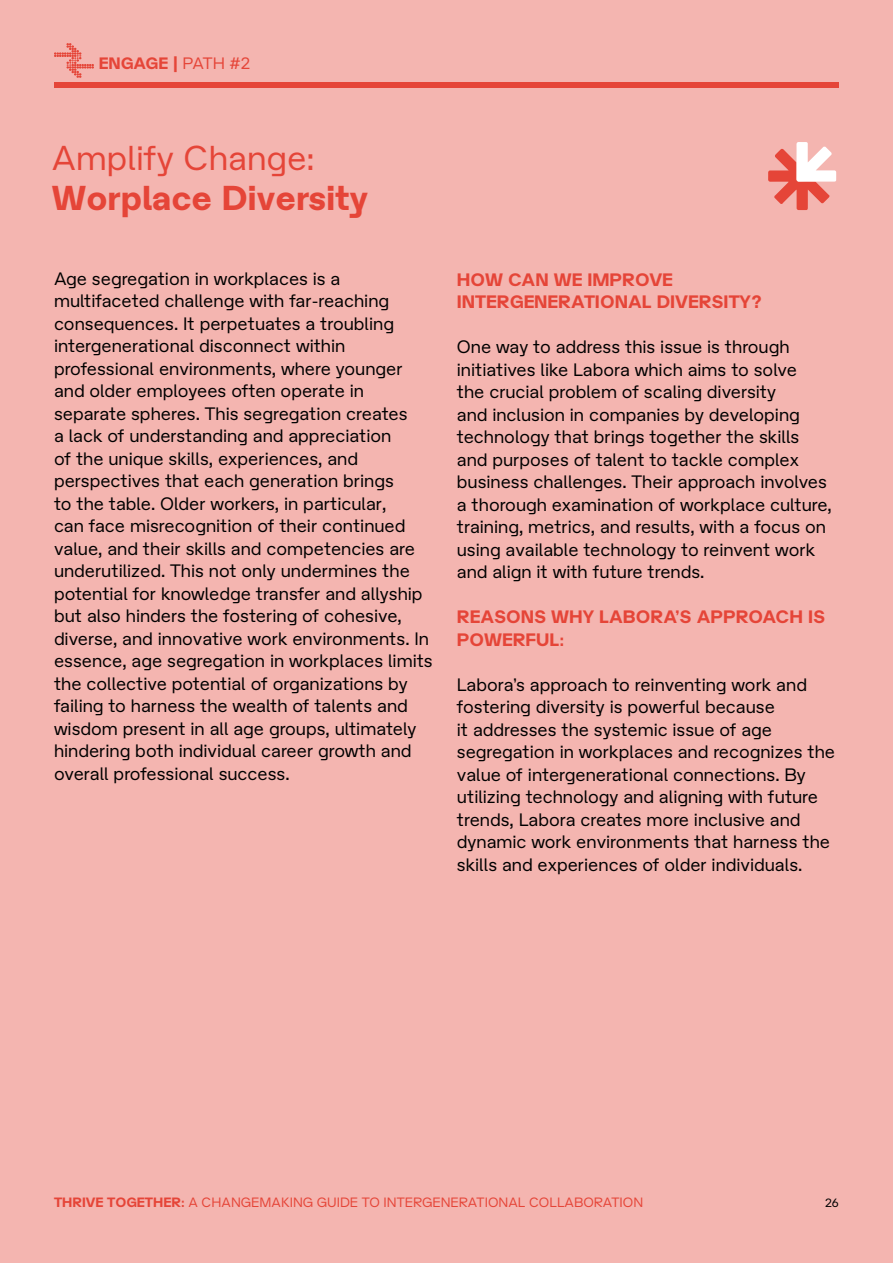
<style>
.page{position:relative;width:893px;height:1263px;background:#f4b5b0}
.page>*{position:absolute;margin:0;border:0;box-sizing:border-box;transform-origin:0 0}
.t1{font:700 34.5px "Afflictis";color:#e54538}
.t2{font:34.5px "Afflictis";color:#e54538}
.t3{font:18px/22.5px "Afflictis";color:#000}
.t4{font:700 18px/22.5px "Afflictis";color:#e54538}
.t5{font:700 16.5px "Afflictis";color:#e54538}
.t6{font:13.5px "Afflictis";color:#e54538}
.t7{font:12px "Afflictis";color:#000}
.s1{font-weight:400}
.s2{font-weight:700}
</style>
<div class="page">
<div style="left:54px;top:82px;width:785px;height:6px;background:#e54538"></div>
<svg style="left:54px;top:43px;width:40px;height:35px"></svg>
<svg style="left:768px;top:142px;width:68px;height:68px"></svg>
<p class="t5" style="left:99px;top:52px;width:153px">ENGAGE | <span class="s1">PATH #2</span></p>
<h1 class="t2" style="left:52px;top:135px;width:264px">Amplify Change:</h1>
<h1 class="t1" style="left:52px;top:175px;width:318px">Worplace Diversity</h1>
<p class="t3" style="left:54px;top:266px;width:380px">Age segregation in workplaces is a multifaceted challenge with far-reaching consequences. It perpetuates a troubling intergenerational disconnect within professional environments, where younger and older employees often operate in separate spheres. This segregation creates<br>a lack of understanding and appreciation<br>of the unique skills, experiences, and perspectives that each generation brings<br>to the table. Older workers, in particular,<br>can face misrecognition of their continued value, and their skills and competencies are underutilized. This not only undermines the potential for knowledge transfer and allyship but also hinders the fostering of cohesive, diverse, and innovative work environments. In essence, age segregation in workplaces limits the collective potential of organizations by failing to harness the wealth of talents and wisdom present in all age groups, ultimately hindering both individual career growth and overall professional success.</p>
<p class="t4" style="left:457px;top:267px;width:307px">HOW CAN WE IMPROVE<br>INTERGENERATIONAL DIVERSITY?</p>
<p class="t3" style="left:457px;top:335px;width:376px">One way to address this issue is through initiatives like Labora which aims to solve<br>the crucial problem of scaling diversity<br>and inclusion in companies by developing technology that brings together the skills and purposes of talent to tackle complex business challenges. Their approach involves a thorough examination of workplace culture, training, metrics, and results, with a focus on using available technology to reinvent work and align it with future trends.</p>
<p class="t4" style="left:457px;top:605px;width:370px">REASONS WHY LABORA’S APPROACH IS<br>POWERFUL:</p>
<p class="t3" style="left:457px;top:672px;width:380px">Labora’s approach to reinventing work and fostering diversity is powerful because<br>it addresses the systemic issue of age segregation in workplaces and recognizes the value of intergenerational connections. By utilizing technology and aligning with future trends, Labora creates more inclusive and dynamic work environments that harness the skills and experiences of older individuals.</p>
<p class="t6" style="left:54px;top:1194px;width:591px"><span class="s2">THRIVE TOGETHER:</span> A CHANGEMAKING GUIDE TO INTERGENERATIONAL COLLABORATION</p>
<p class="t7" style="left:825px;top:1195px;width:15px">26</p>
</div>
